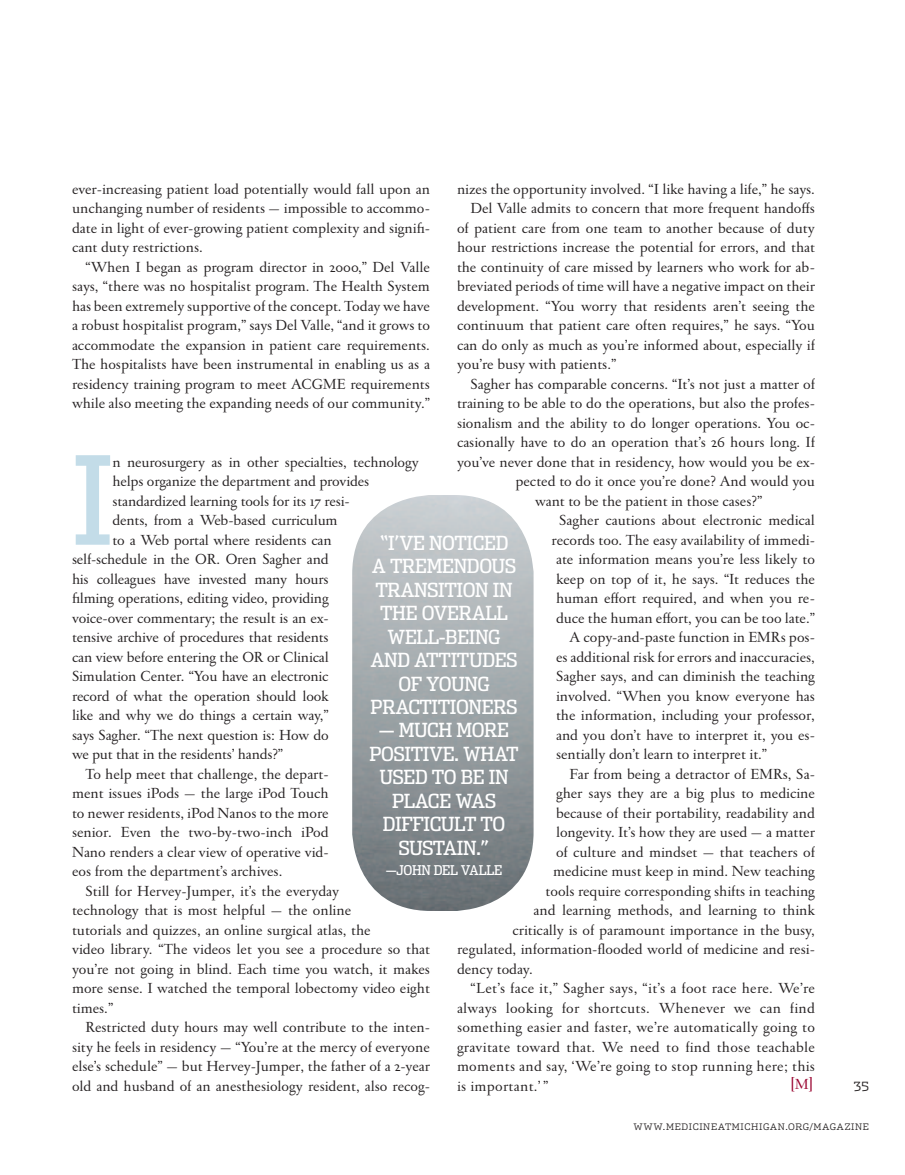
<style>
.page{position:relative;width:905px;height:1175px;background:#fff}
.page>*{position:absolute;margin:0;border:0;box-sizing:border-box;transform-origin:0 0}
.Garr__Body__10_5_13{font:122.7px "Dispatch Cond";color:#c3dce8}
.Garr__Pullquote{font:19.5px/23.4px "Dispatch Cond";letter-spacing:-.02em;color:#fff;text-align:center}
.Garr__Body__10_5_13-2{font:15.75px/19.5px "Garamond FB Text";color:#231f20;text-align:justify}
.t1{font:15.75px "Garamond FB Text";color:#98012d}
.Garr__Pullquote-2{font:13.5px "Dispatch Cond";letter-spacing:-.02em;color:#fff}
.Page___Right{font:300 12.75px "Dispatch";color:#231f20}
.Folio_Right{font:300 9px "Dispatch";letter-spacing:.07em;color:#231f20}
</style>
<div class="page">
<img style="left:352px;top:495px;width:181px;height:416px">
<p class="Garr__Body__10_5_13-2" style="left:72px;top:180px;width:359px">ever-increasing patient load potentially would fall upon an unchanging number of residents — impossible to accommo&shy;date in light of ever-growing patient complexity and signifi&shy;cant duty restrictions.</p>
<p class="Garr__Body__10_5_13-2" style="left:72px;top:258px;width:359px;text-indent:14px">“When I began as program director in 2000,” Del Valle says, “there was no hospitalist program. The Health System has been extremely supportive of the concept. Today we have a robust hospitalist program,” says Del Valle, “and it grows to accommodate the expansion in patient care requirements.<br>The hospitalists have been instrumental in enabling us as a residency training program to meet ACGME requirements while also meeting the expanding needs of our community.”</p>
<p class="Garr__Body__10_5_13-2" style="left:457px;top:180px;width:359px">nizes the opportunity involved. “I like having a life,” he says.</p>
<p class="Garr__Body__10_5_13-2" style="left:457px;top:199px;width:359px;text-indent:14px">Del Valle admits to concern that more frequent handoffs of patient care from one team to another because of duty hour restrictions increase the potential for errors, and that the continuity of care missed by learners who work for ab&shy;breviated periods of time will have a negative impact on their development. “You worry that residents aren’t seeing the continuum that patient care often requires,” he says. “You can do only as much as you’re informed about, especially if you’re busy with patients.”</p>
<p class="Garr__Body__10_5_13-2" style="left:470px;top:375px;width:346px">Sagher has comparable concerns. “It’s not just a matter of</p>
<p class="Garr__Body__10_5_13-2" style="left:457px;top:394px;width:359px">training to be able to do the operations, but also the profes-</p>
<p class="Garr__Body__10_5_13-2" style="left:457px;top:414px;width:359px">sionalism and the ability to do longer operations. You oc-</p>
<p class="Garr__Body__10_5_13-2" style="left:457px;top:433px;width:359px">casionally have to do an operation that’s 26 hours long. If</p>
<p class="Garr__Body__10_5_13-2" style="left:457px;top:453px;width:359px">you’ve never done that in residency, how would you be ex-</p>
<p class="Garr__Body__10_5_13-2" style="left:515px;top:472px;width:301px">pected to do it once you’re done? And would you</p>
<p class="Garr__Body__10_5_13-2" style="left:535px;top:492px;width:229px">want to be the patient in those cases?”</p>
<p class="Garr__Body__10_5_13-2" style="left:551px;top:511px;width:265px;text-align:center">Sagher cautions about electronic medical records too. The easy availability of immedi&shy;ate information means you’re less likely to keep on top of it, he says. “It reduces the human effort required, and when you re&shy;duce the human effort, you can be too late.”</p>
<p class="Garr__Body__10_5_13-2" style="left:556px;top:628px;width:260px;text-indent:14px">A copy-and-paste function in EMRs pos&shy;es additional risk for errors and inaccuracies, Sagher says, and can diminish the teaching involved. “When you know everyone has the information, including your professor, and you don’t have to interpret it, you es&shy;sentially don’t learn to interpret it.”</p>
<p class="Garr__Body__10_5_13-2" style="left:569px;top:765px;width:247px">Far from being a detractor of EMRs, Sa-</p>
<p class="Garr__Body__10_5_13-2" style="left:556px;top:784px;width:260px">gher says they are a big plus to medicine</p>
<p class="Garr__Body__10_5_13-2" style="left:556px;top:804px;width:260px">because of their portability, readability and</p>
<p class="Garr__Body__10_5_13-2" style="left:556px;top:823px;width:260px">longevity. It’s how they are used — a matter</p>
<p class="Garr__Body__10_5_13-2" style="left:556px;top:843px;width:260px">of culture and mindset — that teachers of</p>
<p class="Garr__Body__10_5_13-2" style="left:553px;top:862px;width:263px">medicine must keep in mind. New teaching</p>
<p class="Garr__Body__10_5_13-2" style="left:545px;top:882px;width:271px">tools require corresponding shifts in teaching</p>
<p class="Garr__Body__10_5_13-2" style="left:533px;top:901px;width:283px">and learning methods, and learning to think</p>
<p class="Garr__Body__10_5_13-2" style="left:512px;top:921px;width:304px">critically is of paramount importance in the busy,</p>
<p class="Garr__Body__10_5_13-2" style="left:457px;top:940px;width:359px">regulated, information-flooded world of medicine and resi-</p>
<p class="Garr__Body__10_5_13-2" style="left:457px;top:960px;width:77px">dency today.</p>
<p class="Garr__Body__10_5_13-2" style="left:457px;top:979px;width:359px;text-indent:14px">“Let’s face it,” Sagher says, “it’s a foot race here. We’re always looking for shortcuts. Whenever we can find something easier and faster, we’re automatically going to gravitate toward that. We need to find those teachable moments and say, ‘We’re going to stop running here; this is important.’”</p>
<p class="Garr__Body__10_5_13" style="left:72px;top:427px;width:43px">I</p>
<p class="Garr__Body__10_5_13-2" style="left:113px;top:453px;width:308px">n neurosurgery as in other specialties, technology</p>
<p class="Garr__Body__10_5_13-2" style="left:113px;top:472px;width:258px">helps organize the department and provides</p>
<p class="Garr__Body__10_5_13-2" style="left:113px;top:492px;width:238px">standardized learning tools for its 17 resi-</p>
<p class="Garr__Body__10_5_13-2" style="left:113px;top:511px;width:226px">dents, from a Web-based curriculum</p>
<p class="Garr__Body__10_5_13-2" style="left:113px;top:531px;width:220px">to a Web portal where residents can</p>
<p class="Garr__Body__10_5_13-2" style="left:72px;top:550px;width:258px">self-schedule in the OR. Oren Sagher and</p>
<p class="Garr__Body__10_5_13-2" style="left:72px;top:570px;width:258px">his colleagues have invested many hours</p>
<p class="Garr__Body__10_5_13-2" style="left:72px;top:589px;width:258px">filming operations, editing video, providing</p>
<p class="Garr__Body__10_5_13-2" style="left:72px;top:609px;width:258px">voice-over commentary; the result is an ex-</p>
<p class="Garr__Body__10_5_13-2" style="left:72px;top:628px;width:258px">tensive archive of procedures that residents</p>
<p class="Garr__Body__10_5_13-2" style="left:72px;top:648px;width:258px">can view before entering the OR or Clinical</p>
<p class="Garr__Body__10_5_13-2" style="left:72px;top:667px;width:258px">Simulation Center. “You have an electronic</p>
<p class="Garr__Body__10_5_13-2" style="left:72px;top:687px;width:258px">record of what the operation should look</p>
<p class="Garr__Body__10_5_13-2" style="left:72px;top:706px;width:258px">like and why we do things a certain way,”</p>
<p class="Garr__Body__10_5_13-2" style="left:72px;top:726px;width:258px">says Sagher. “The next question is: How do</p>
<p class="Garr__Body__10_5_13-2" style="left:72px;top:745px;width:212px">we put that in the residents’ hands?”</p>
<p class="Garr__Body__10_5_13-2" style="left:72px;top:765px;width:258px;text-indent:14px">To help meet that challenge, the depart&shy;ment issues iPods — the large iPod Touch to newer residents, iPod Nanos to the more senior. Even the two-by-two-inch iPod Nano renders a clear view of operative vid&shy;eos from the department’s archives.</p>
<p class="Garr__Body__10_5_13-2" style="left:72px;top:882px;width:359px;text-align:left;text-indent:14px">Still for Hervey-Jumper, it’s the everyday<br>technology that is most helpful — the online<br>tutorials and quizzes, an online surgical atlas, the<br>video library. “The videos let you see a procedure so that you’re not going in blind. Each time you watch, it makes more sense. I watched the temporal lobectomy video eight times.”</p>
<p class="Garr__Body__10_5_13-2" style="left:72px;top:1018px;width:359px;text-indent:14px">Restricted duty hours may well contribute to the inten&shy;sity he feels in residency — “You’re at the mercy of everyone else’s schedule” — but Hervey-Jumper, the father of a 2-year old and husband of an anesthesiology resident, also recog-</p>
<p class="Garr__Pullquote" style="left:370px;top:531px;width:149px">“I’VE NOTICED<br>A TREMENDOUS<br>TRANSITION IN<br>THE OVERALL<br>WELL-BEING<br>AND ATTITUDES<br>OF YOUNG<br>PRACTITIONERS</p>
<p class="Garr__Pullquote" style="left:369px;top:718px;width:151px">— MUCH MORE<br>POSITIVE. WHAT<br>USED TO BE IN<br>PLACE WAS<br>DIFFICULT TO<br>SUSTAIN.”</p>
<p class="Garr__Pullquote-2" style="left:386px;top:862px;width:118px">—JOHN DEL VALLE</p>
<p class="t1" style="left:790px;top:1074px;width:25px">[M ]</p>
<p class="Page___Right" style="left:853px;top:1078px;width:17px">35</p>
<p class="Folio_Right" style="left:633px;top:1121px;width:237px">WWW.MEDICINEATMICHIGAN.ORG/MAGAZINE</p>
</div>
